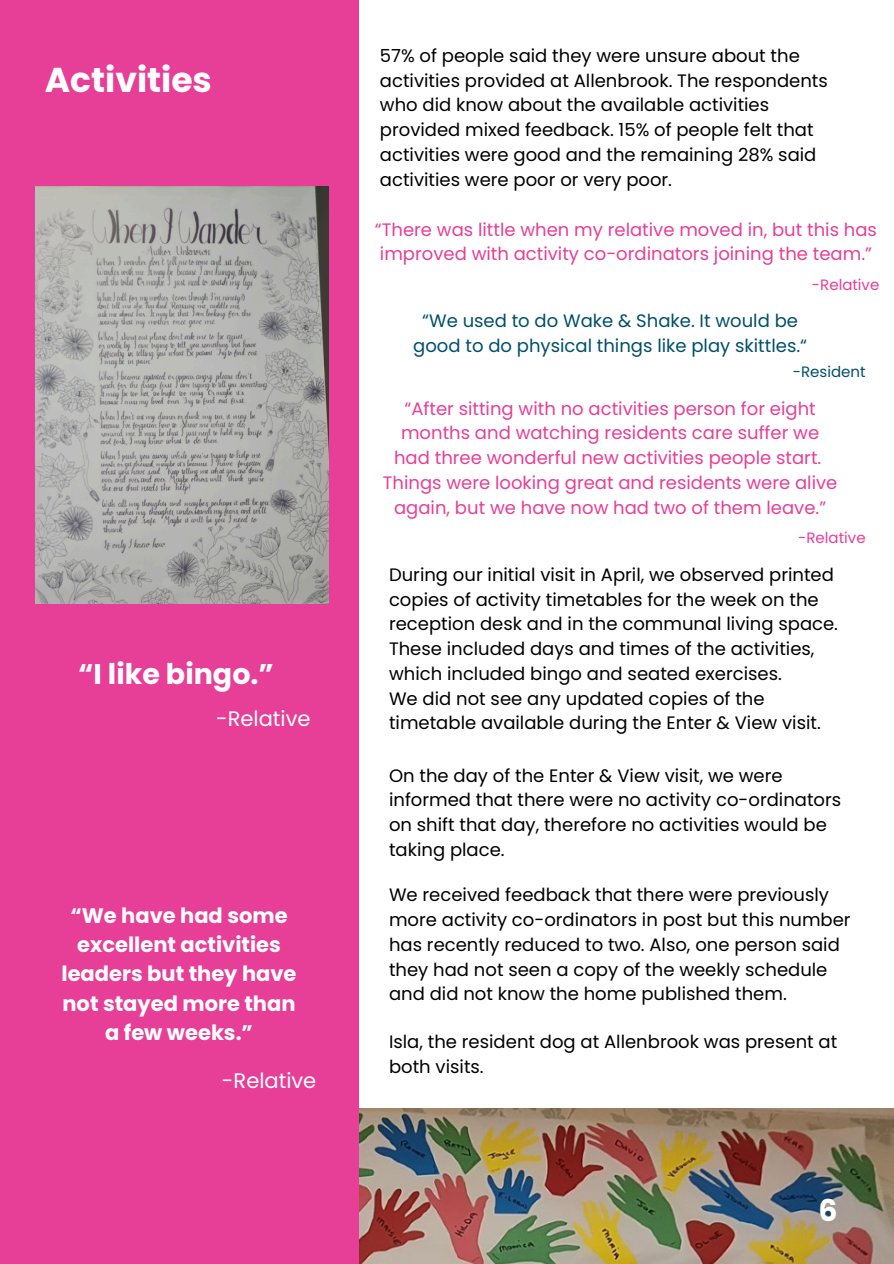
<style>
.page{position:relative;width:894px;height:1264px;background:#fff}
.page>*{position:absolute;margin:0;border:0;box-sizing:border-box;transform-origin:0 0}
.t1{font:700 34.5px "Poppins";color:#fff}
.t2{font:700 30px "Poppins";color:#fff}
.t3{font:700 28.5px "Poppins";color:#fff}
.t4{font:700 21px/29.2px "Poppins";color:#fff;text-align:center}
.t5{font:21px "Poppins";color:#fff}
.t6{font:18px/24.8px "Poppins";color:#000}
.t7{font:18px/24.8px "Poppins";color:#e73e97}
.t8{font:18px/24.8px "Poppins";color:#004f6b;text-align:center}
.t9{font:15px "Poppins";color:#e73e97}
.t10{font:15px "Poppins";color:#004f6b}
</style>
<div class="page">
<img style="left:358px;top:1108px;width:535px;height:155px">
<div style="left:0;top:0;width:358px;height:1263px;background:#e73e97"></div>
<img style="left:35px;top:187px;width:293px;height:416px">
<h4 class="t1" style="left:45px;top:56px;width:168px">Activities</h4>
<h3 class="t3" style="left:78px;top:654px;width:197px">“I like bingo.”</h3>
<p class="t5" style="left:216px;top:704px;width:96px">-Relative</p>
<h4 class="t4" style="left:61px;top:900px;width:236px">“We have had some excellent activities leaders but they have not stayed more than a few weeks.”</h4>
<p class="t5" style="left:222px;top:1065px;width:96px">-Relative</p>
<h5 class="t6" style="left:380px;top:43px;width:449px">57% of people said they were unsure about the activities provided at Allenbrook. The respondents who did know about the available activities provided mixed feedback. 15% of people felt that activities were good and the remaining 28% said activities were poor or very poor.</h5>
<p class="t7" style="left:375px;top:217px;width:503px">“There was little when my relative moved in, but this has improved with activity co-ordinators joining the team.”</p>
<h5 class="t9" style="left:811px;top:274px;width:69px">-Relative</h5>
<h5 class="t8" style="left:413px;top:309px;width:395px">“We used to do Wake &amp; Shake. It would be good to do physical things like play skittles.“</h5>
<p class="t10" style="left:792px;top:361px;width:74px">-Resident</p>
<h5 class="t7" style="left:383px;top:396px;width:456px;text-align:center">“After sitting with no activities person for eight months and watching residents care suffer we had three wonderful new activities people start.<br>Things were looking great and residents were alive again, but we have now had two of them leave.”</h5>
<h5 class="t9" style="left:798px;top:527px;width:69px">-Relative</h5>
<h5 class="t6" style="left:389px;top:562px;width:450px">During our initial visit in April, we observed printed copies of activity timetables for the week on the reception desk and in the communal living space.<br>These included days and times of the activities, which included bingo and seated exercises.<br>We did not see any updated copies of the timetable available during the Enter &amp; View visit.</h5>
<p class="t6" style="left:389px;top:763px;width:453px">On the day of the Enter &amp; View visit, we were informed that there were no activity co-ordinators on shift that day, therefore no activities would be taking place.</p>
<h5 class="t6" style="left:389px;top:882px;width:463px">We received feedback that there were previously more activity co-ordinators in post but this number has recently reduced to two. Also, one person said they had not seen a copy of the weekly schedule and did not know the home published them.</h5>
<p class="t6" style="left:389px;top:1029px;width:449px">Isla, the resident dog at Allenbrook was present at both visits.</p>
<h2 class="t2" style="left:818px;top:1189px;width:21px">6</h2>
</div>
